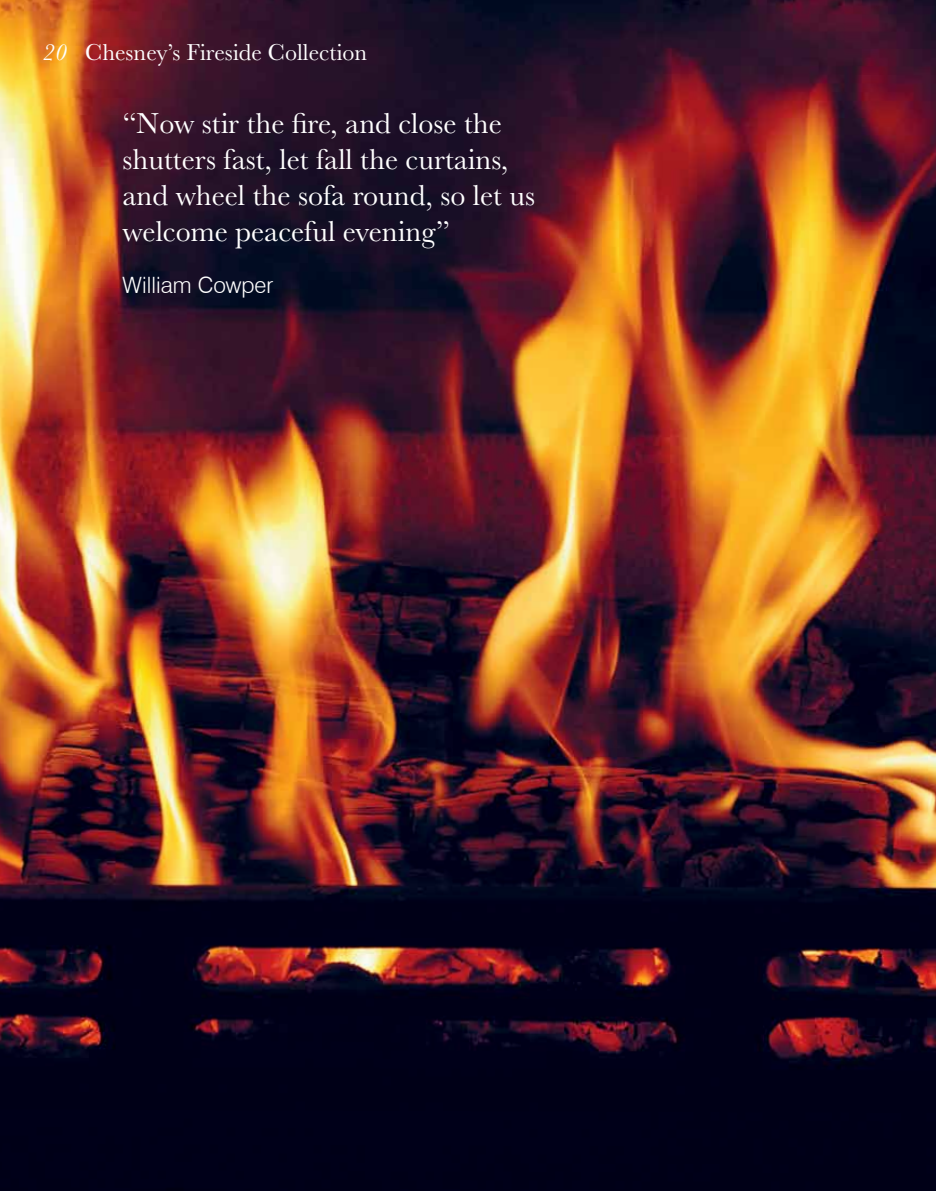
<style>
.page{position:relative;width:936px;height:1191px;background:#fff}
.page>*{position:absolute;margin:0;border:0;box-sizing:border-box;transform-origin:0 0}
.t1{font:30px/36px "Baskerville";color:#fff}
.t2{font:24px "Baskerville";color:#fff}
.t3{font:italic 24px "Baskerville";color:#fff}
.t4{font:300 22.5px "Swiss 721 BT";color:#fff}
</style>
<div class="page">
<img style="left:0;top:0;width:935px;height:1191px">
<p class="t3" style="left:43px;top:38px;width:25px">20</p>
<p class="t2" style="left:85px;top:38px;width:283px">Chesney’s Fireside Collection</p>
<p class="t1" style="left:122px;top:105px;width:414px">“Now stir the fire, and close the shutters fast, let fall the curtains, and wheel the sofa round, so let us welcome peaceful evening”</p>
<p class="t4" style="left:122px;top:272px;width:152px">William Cowper</p>
</div>
